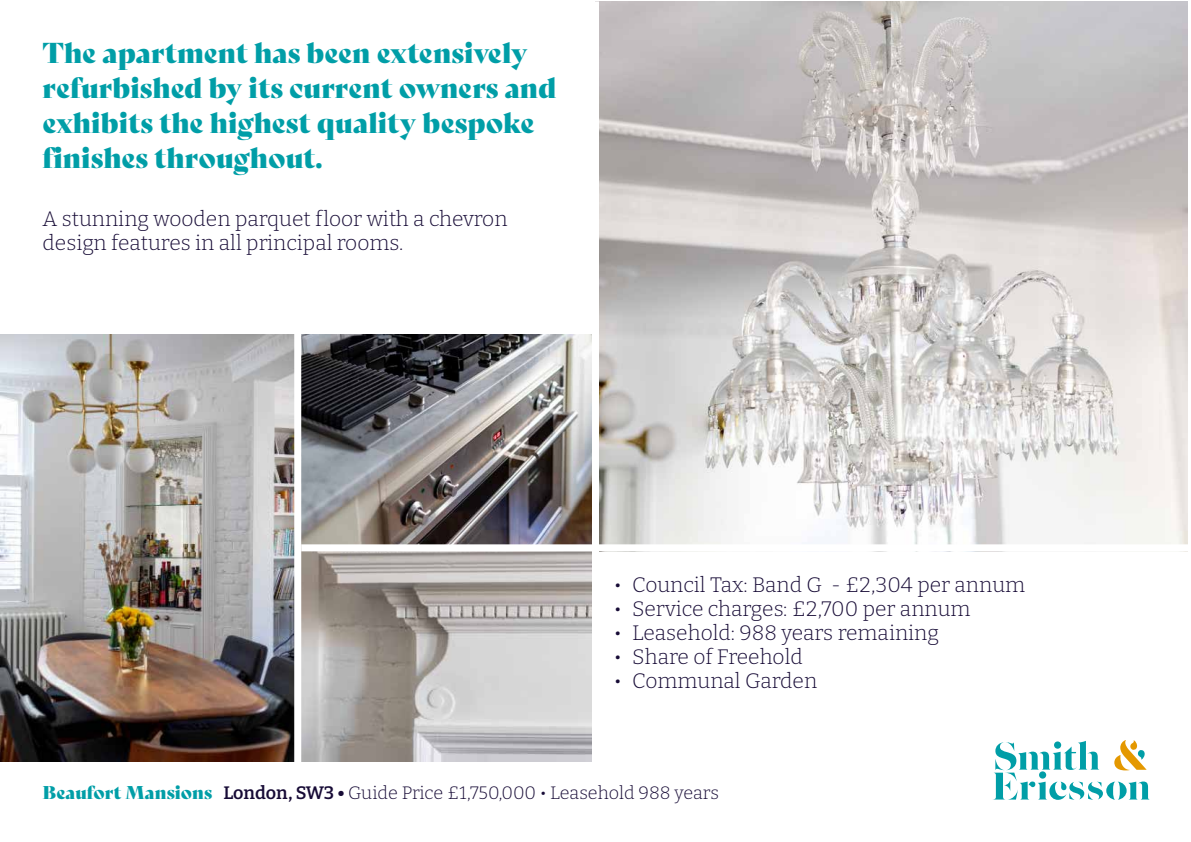
<style>
.page{position:relative;width:1191px;height:842px;background:#fff}
.page>*{position:absolute;margin:0;border:0;box-sizing:border-box;transform-origin:0 0}
.t1{font:28px/35px "Bely Display";color:#009ea7}
.t2{font:100 21px/24px "Bitter";color:#170b36}
.t3{font:100 18px "Bitter";color:#170b36}
.s1{font-family:"Bely Display";font-weight:400;color:#009ea7}
</style>
<div class="page">
<svg style="left:993px;top:740px;width:156px;height:60px"></svg>
<img style="left:599px;top:1px;width:588px;height:543px">
<img style="left:0;top:334px;width:592px;height:427px">
<div style="left:294px;top:323px;width:7px;height:459px;background:#fff"></div>
<div style="left:301px;top:544px;width:890px;height:7px;background:#fff"></div>
<h1 class="t1" style="left:43px;top:33px;width:515px">The apartment has been extensively refurbished by its current owners and exhibits the highest quality bespoke finishes throughout.</h1>
<p class="t2" style="left:43px;top:206px;width:466px">A stunning wooden parquet floor with a chevron design features in all principal rooms.</p>
<p class="t2" style="left:614px;top:572px;width:412px">• Council Tax: Band G - £2,304 per annum</p>
<p class="t2" style="left:614px;top:596px;width:358px">• Service charges: £2,700 per annum</p>
<p class="t2" style="left:614px;top:620px;width:326px">• Leasehold: 988 years remaining</p>
<p class="t2" style="left:614px;top:644px;width:190px">• Share of Freehold</p>
<p class="t2" style="left:614px;top:668px;width:204px">• Communal Garden</p>
<p class="t3" style="left:43px;top:782px;width:678px"><span class="s1">Beaufort Mansions</span> London, SW3 • Guide Price £1,750,000 • Leasehold 988 years</p>
</div>
